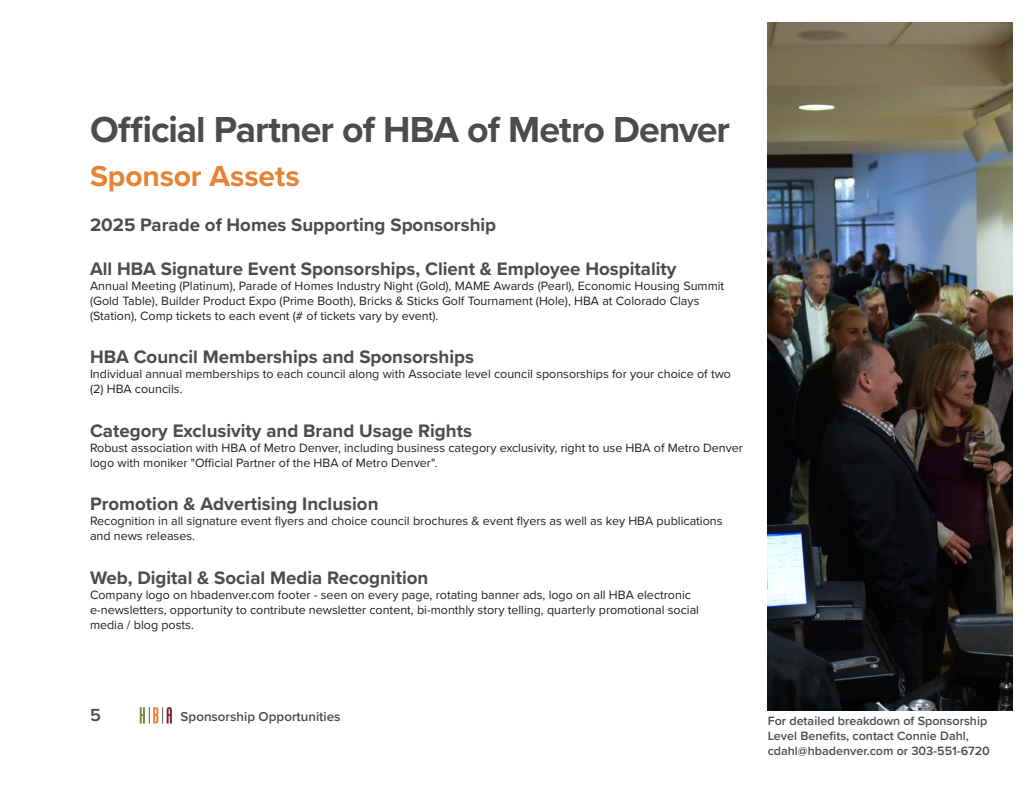
<style>
.page{position:relative;width:1035px;height:810px;background:#fff}
.page>*{position:absolute;margin:0;border:0;box-sizing:border-box;transform-origin:0 0}
.t1{font:700 37.5px "Proxima Nova";letter-spacing:-.025em;color:#4b4c4d}
.t2{font:700 30px "Proxima Nova";letter-spacing:-.005em;color:#e88334}
.t3{font:700 18.75px "Proxima Nova";color:#4b4c4d}
.t4{font:600 18.12px "Proxima Nova";color:#4b4c4d}
.t5{font:600 13.38px "Proxima Nova";color:#4b4c4d}
.t6{font:12.5px/15px "Proxima Nova";color:#231f20}
.t7{font:600 12.5px/15px "Proxima Nova";color:#4b4c4d}
</style>
<div class="page">
<svg style="left:140px;top:707px;width:32px;height:17px"></svg>
<img style="left:768px;top:22px;width:244px;height:689px">
<p class="t1" style="left:90px;top:102px;width:642px">Official Partner of HBA of Metro Denver</p>
<p class="t2" style="left:90px;top:154px;width:211px">Sponsor Assets</p>
<p class="t3" style="left:90px;top:211px;width:408px">2025 Parade of Homes Supporting Sponsorship</p>
<p class="t3" style="left:90px;top:255px;width:588px">All HBA Signature Event Sponsorships, Client &amp; Employee Hospitality</p>
<p class="t6" style="left:90px;top:278px;width:636px">Annual Meeting (Platinum), Parade of Homes Industry Night (Gold), MAME Awards (Pearl), Economic Housing Summit (Gold Table), Builder Product Expo (Prime Booth), Bricks &amp; Sticks Golf Tournament (Hole), HBA at Colorado Clays (Station), Comp tickets to each event (# of tickets vary by event).</p>
<p class="t3" style="left:90px;top:343px;width:386px">HBA Council Memberships and Sponsorships</p>
<p class="t6" style="left:90px;top:366px;width:643px">Individual annual memberships to each council along with Associate level council sponsorships for your choice of two (2) HBA councils.</p>
<p class="t3" style="left:90px;top:417px;width:384px">Category Exclusivity and Brand Usage Rights</p>
<p class="t6" style="left:90px;top:440px;width:655px">Robust association with HBA of Metro Denver, including business category exclusivity, right to use HBA of Metro Denver logo with moniker "Official Partner of the HBA of Metro Denver".</p>
<p class="t3" style="left:90px;top:490px;width:290px">Promotion &amp; Advertising Inclusion</p>
<p class="t6" style="left:90px;top:513px;width:634px">Recognition in all signature event flyers and choice council brochures &amp; event flyers as well as key HBA publications and news releases.</p>
<p class="t3" style="left:90px;top:564px;width:340px">Web, Digital &amp; Social Media Recognition</p>
<p class="t6" style="left:90px;top:587px;width:611px">Company logo on hbadenver.com footer - seen on every page, rotating banner ads, logo on all HBA electronic e-newsletters, opportunity to contribute newsletter content, bi-monthly story telling, quarterly promotional social</p>
<p class="t6" style="left:90px;top:617px;width:105px">media / blog posts.</p>
<p class="t4" style="left:90px;top:702px;width:12px">5</p>
<p class="t5" style="left:181px;top:707px;width:161px">Sponsorship Opportunities</p>
<p class="t7" style="left:768px;top:713px;width:224px">For detailed breakdown of Sponsorship<br>Level Benefits, contact Connie Dahl, cdahl@hbadenver.com or 303-551-6720</p>
</div>
